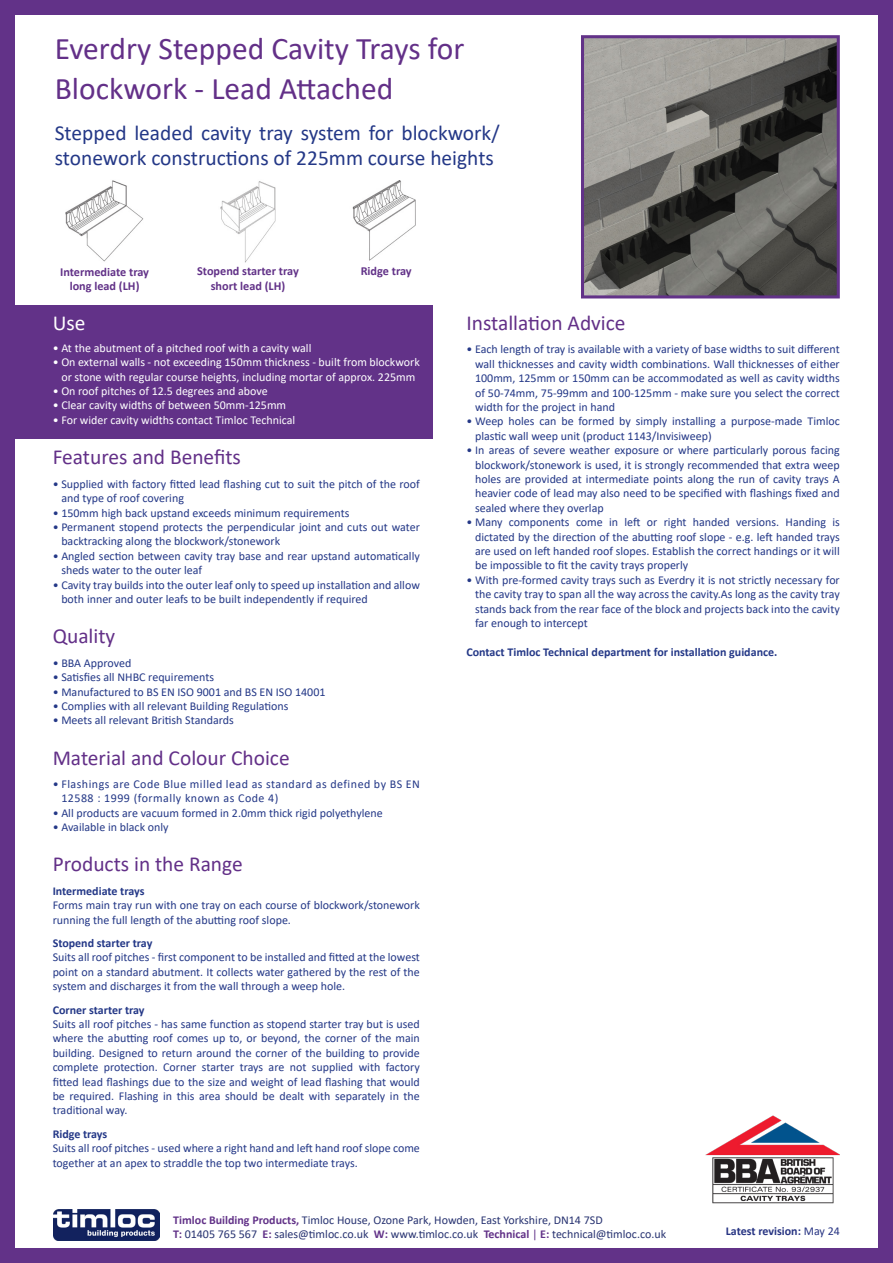
<style>
.page{position:relative;width:893px;height:1263px;background:#fff}
.page>*{position:absolute;margin:0;border:0;box-sizing:border-box;transform-origin:0 0}
.t1{font:31.5px/40.3px "Calibri";color:#633088}
.t2{font:21.45px "Calibri";color:#633088}
.t3{font:21.45px/25.7px "Calibri";color:#243887}
.t4{font:21.45px "Calibri";color:#fff}
.t5{font:700 12.3px/14.7px "Calibri";color:#623288;text-align:center}
.t6{font:12px/14.4px "Calibri";color:#243887}
.t7{font:12px/14.4px "Calibri";color:#fff;text-align:center}
.t8{font:12px/14.4px "Calibri";color:#283371}
.t9{font:700 12px "Calibri";color:#243887}
.t10{font:12px/14.4px "Calibri";letter-spacing:.04em;color:#243887}
.t11{font:700 12px "Calibri";color:#283583}
.s1{font-weight:700;color:#623288}
.s2{color:#623288}
.s3{font-weight:400}
</style>
<div class="page">
<div style="left:0;top:0;width:893px;height:1263px;border:15px solid #623288"></div>
<img style="left:53px;top:1209px;width:107px;height:31px">
<div style="left:0;top:305px;width:432px;height:134px;background:#623288"></div>
<img style="left:65px;top:180px;width:79px;height:82px">
<img style="left:220px;top:181px;width:56px;height:81px">
<img style="left:352px;top:180px;width:64px;height:81px">
<img style="left:585px;top:39px;width:251px;height:255px">
<div style="left:581px;top:35px;width:259px;height:263px;border:3px solid #623288"></div>
<img style="left:705px;top:1115px;width:135px;height:88px">
<h1 class="t1" style="left:55px;top:27px;width:411px">Everdry Stepped Cavity Trays for<br>Blockwork - Lead Attached</h1>
<h2 class="t3" style="left:55px;top:119px;width:446px">Stepped leaded cavity tray system for blockwork/ stonework constructions of 225mm course heights</h2>
<p class="t5" style="left:60px;top:264px;width:90px">Intermediate tray long lead (LH)</p>
<p class="t5" style="left:197px;top:263px;width:103px">Stopend starter tray short lead (LH)</p>
<p class="t5" style="left:361px;top:263px;width:53px">Ridge tray</p>
<h2 class="t4" style="left:53px;top:308px;width:34px">Use</h2>
<p class="t7" style="left:53px;top:340px;width:260px">• At the abutment of a pitched roof with a cavity wall</p>
<p class="t7" style="left:53px;top:355px;width:369px">• On external walls - not exceeding 150mm thickness - built from blockwork or stone with regular course heights, including mortar of approx. 225mm</p>
<p class="t7" style="left:53px;top:383px;width:217px">• On roof pitches of 12.5 degrees and above</p>
<p class="t7" style="left:53px;top:398px;width:235px">• Clear cavity widths of between 50mm-125mm</p>
<p class="t7" style="left:53px;top:412px;width:244px">• For wider cavity widths contact Timloc Technical</p>
<h2 class="t2" style="left:53px;top:442px;width:190px">Features and Benefits</h2>
<p class="t6" style="left:61px;top:476px;width:360px;text-indent:-9px">• Supplied with factory fitted lead flashing cut to suit the pitch of the roof and type of roof covering</p>
<p class="t6" style="left:53px;top:505px;width:298px">• 150mm high back upstand exceeds minimum requirements</p>
<p class="t6" style="left:61px;top:519px;width:360px;text-indent:-9px">• Permanent stopend protects the perpendicular joint and cuts out water backtracking along the blockwork/stonework</p>
<p class="t6" style="left:61px;top:548px;width:360px;text-indent:-9px">• Angled section between cavity tray base and rear upstand automatically sheds water to the outer leaf</p>
<p class="t6" style="left:61px;top:577px;width:360px;text-indent:-9px">• Cavity tray builds into the outer leaf only to speed up installation and allow both inner and outer leafs to be built independently if required</p>
<h2 class="t2" style="left:53px;top:621px;width:64px">Quality</h2>
<p class="t6" style="left:53px;top:655px;width:80px">• BBA Approved</p>
<p class="t6" style="left:53px;top:670px;width:163px">• Satisfies all NHBC requirements</p>
<p class="t6" style="left:53px;top:684px;width:274px">• Manufactured to BS EN ISO 9001 and BS EN ISO 14001</p>
<p class="t6" style="left:53px;top:698px;width:237px">• Complies with all relevant Building Regulations</p>
<p class="t6" style="left:53px;top:713px;width:183px">• Meets all relevant British Standards</p>
<h2 class="t2" style="left:53px;top:742px;width:239px">Material and Colour Choice</h2>
<p class="t10" style="left:61px;top:776px;width:360px;text-indent:-9px">• Flashings are Code Blue milled lead as standard as defined by BS EN<br>12588 : 1999 (formally known as Code 4)</p>
<p class="t6" style="left:53px;top:805px;width:332px">• All products are vacuum formed in 2.0mm thick rigid polyethylene</p>
<p class="t6" style="left:53px;top:820px;width:117px">• Available in black only</p>
<h2 class="t2" style="left:53px;top:849px;width:192px">Products in the Range</h2>
<p class="t9" style="left:53px;top:882px;width:93px">Intermediate trays</p>
<p class="t6" style="left:53px;top:898px;width:369px">Forms main tray run with one tray on each course of blockwork/stonework running the full length of the abutting roof slope.</p>
<p class="t9" style="left:53px;top:934px;width:101px">Stopend starter tray</p>
<p class="t6" style="left:53px;top:950px;width:369px;text-align:justify">Suits all roof pitches - first component to be installed and fitted at the lowest point on a standard abutment. It collects water gathered by the rest of the system and discharges it from the wall through a weep hole.</p>
<p class="t9" style="left:53px;top:1001px;width:94px">Corner starter tray</p>
<p class="t6" style="left:53px;top:1016px;width:369px;text-align:justify">Suits all roof pitches - has same function as stopend starter tray but is used where the abutting roof comes up to, or beyond, the corner of the main building. Designed to return around the corner of the building to provide complete protection. Corner starter trays are not supplied with factory fitted lead flashings due to the size and weight of lead flashing that would be required. Flashing in this area should be dealt with separately in the traditional way.</p>
<p class="t9" style="left:53px;top:1125px;width:56px">Ridge trays</p>
<p class="t6" style="left:53px;top:1141px;width:369px">Suits all roof pitches - used where a right hand and left hand roof slope come together at an apex to straddle the top two intermediate trays.</p>
<h2 class="t2" style="left:466px;top:308px;width:161px">Installation Advice</h2>
<p class="t6" style="left:475px;top:342px;width:366px;text-align:justify;text-indent:-9px">• Each length of tray is available with a variety of base widths to suit different wall thicknesses and cavity width combinations. Wall thicknesses of either 100mm, 125mm or 150mm can be accommodated as well as cavity widths of 50-74mm, 75-99mm and 100-125mm - make sure you select the correct width for the project in hand</p>
<p class="t6" style="left:475px;top:414px;width:366px;text-indent:-9px">• Weep holes can be formed by simply installing a purpose-made Timloc plastic wall weep unit (product 1143/Invisiweep)</p>
<p class="t6" style="left:475px;top:443px;width:366px;text-align:justify;text-indent:-9px">• In areas of severe weather exposure or where particularly porous facing blockwork/stonework is used, it is strongly recommended that extra weep holes are provided at intermediate points along the run of cavity trays A heavier code of lead may also need to be specified with flashings fixed and sealed where they overlap</p>
<p class="t6" style="left:475px;top:515px;width:366px;text-align:justify;text-indent:-9px">• Many components come in left or right handed versions. Handing is dictated by the direction of the abutting roof slope - e.g. left handed trays are used on left handed roof slopes. Establish the correct handings or it will be impossible to fit the cavity trays properly</p>
<p class="t6" style="left:475px;top:572px;width:366px;text-align:justify;text-indent:-9px">• With pre-formed cavity trays such as Everdry it is not strictly necessary for the cavity tray to span all the way across the cavity.As long as the cavity tray stands back from the rear face of the block and projects back into the cavity far enough to intercept</p>
<p class="t9" style="left:466px;top:644px;width:312px">Contact Timloc Technical department for installation guidance.</p>
<p class="t8" style="left:173px;top:1212px;width:494px"><span class="s1">Timloc Building Products,</span> Timloc House, Ozone Park, Howden, East Yorkshire, DN14 7SD<br><span class="s1">T:</span> 01405 765 567 <span class="s1">E:</span> sales@timloc.co.uk <span class="s1">W:</span> www.timloc.co.uk <span class="s1">Technical</span> <span class="s2">|</span> <span class="s1">E:</span> technical@timloc.co.uk</p>
<p class="t11" style="left:726px;top:1222px;width:115px">Latest revision: <span class="s3">May 24</span></p>
</div>
